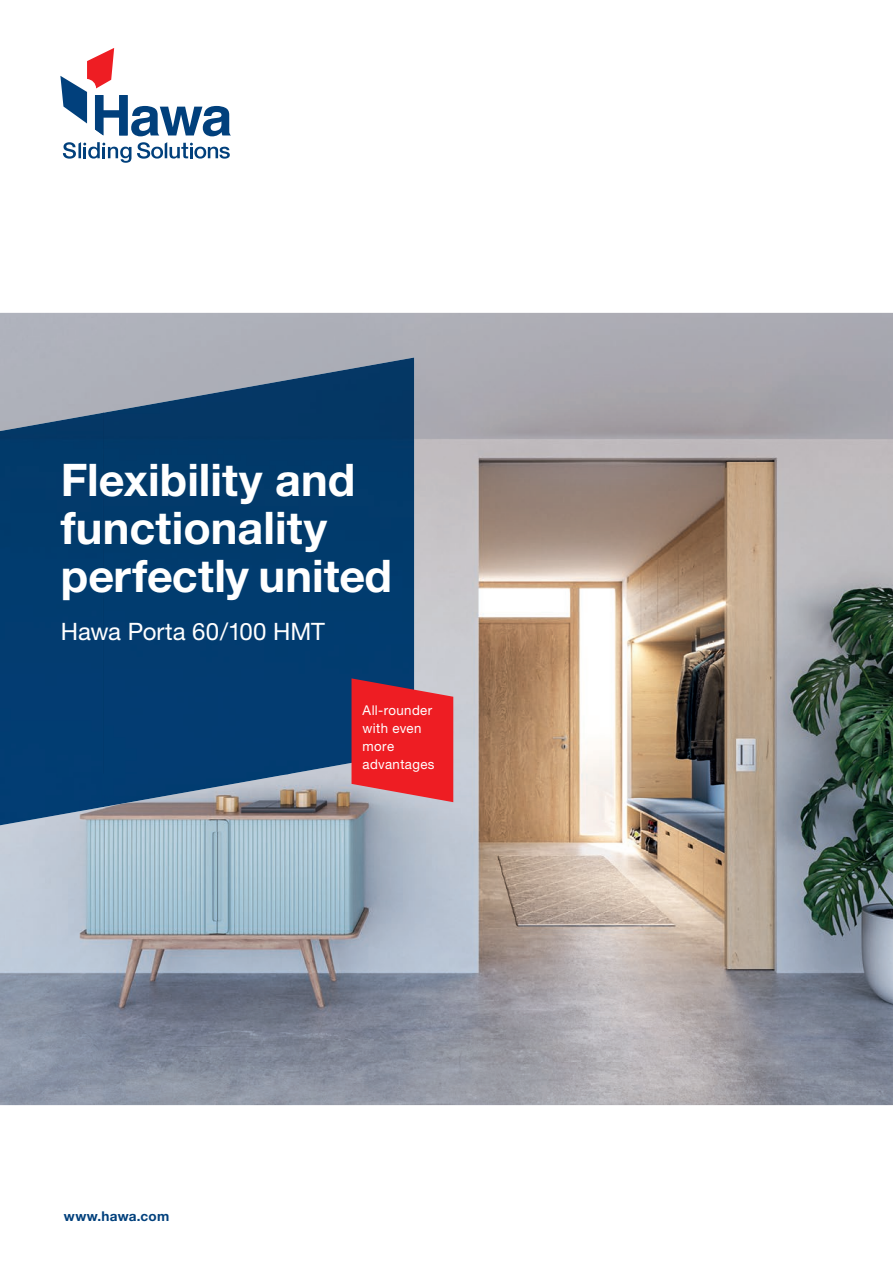
<style>
.page{position:relative;width:893px;height:1263px;background:#fff}
.page>*{position:absolute;margin:0;border:0;box-sizing:border-box;transform-origin:0 0}
.t1{font:700 45px/48px "Helvetica Neue LT Std";color:#fff}
.t2{font:24px "Helvetica Neue LT Std";letter-spacing:-.005em;color:#fff}
.t3{font:13.5px/18px "Helvetica Neue LT Std";letter-spacing:.03em;color:#fff}
.t4{font:700 13.5px "Helvetica Neue LT Std";letter-spacing:.015em;color:#01407c}
</style>
<div class="page">
<img style="left:0;top:313px;width:893px;height:792px">
<svg style="left:60px;top:48px;width:171px;height:88px"></svg>
<svg style="left:63px;top:142px;width:68px;height:21px"></svg>
<svg style="left:137px;top:142px;width:93px;height:17px"></svg>
<img style="left:103px;top:357px;width:311px;height:417px">
<img style="left:0;top:413px;width:104px;height:412px">
<img style="left:103px;top:773px;width:189px;height:34px">
<svg style="left:352px;top:678px;width:101px;height:124px;background:#e13139"></svg>
<p class="t1" style="left:61px;top:455px;width:333px">Flexibility and functionality perfectly united</p>
<p class="t2" style="left:61px;top:617px;width:266px">Hawa Porta 60/100 HMT</p>
<p class="t4" style="left:64px;top:1208px;width:107px">www.hawa.com</p>
<p class="t3" style="left:363px;top:701px;width:73px">All-rounder with even more advantages</p>
</div>
